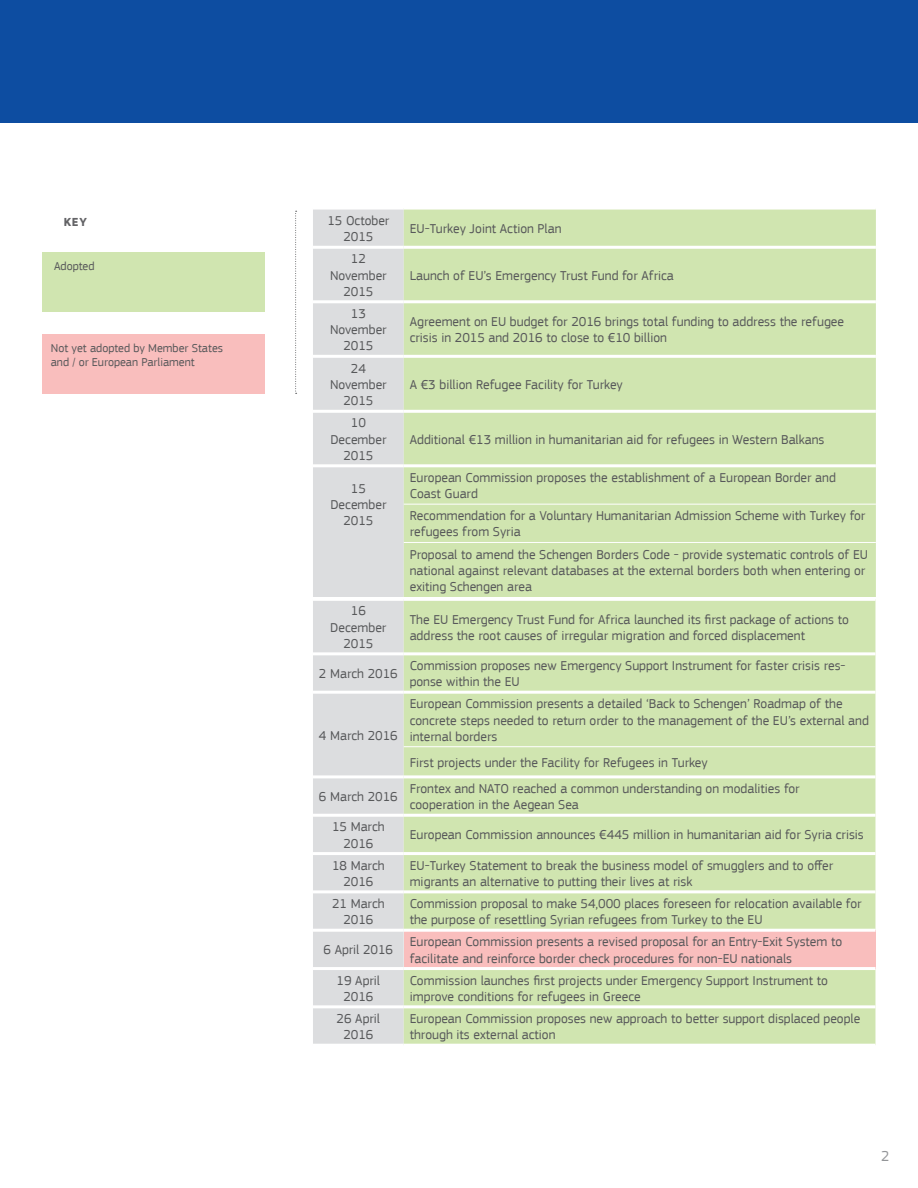
<style>
.page{position:relative;width:918px;height:1188px;background:#fff}
.page>*{position:absolute;margin:0;border:0;box-sizing:border-box;transform-origin:0 0}
.t1{font:15px "EC Square Sans Pro";color:#939598}
.t2{font:13.5px/16.2px "EC Square Sans Pro";color:#57585a}
.t3{font:12px/14.4px "EC Square Sans Pro";color:#57585a}
.t4{font:700 12px "EC Square Sans Pro";color:#636366}
</style>
<div class="page">
<div style="left:0;top:0;width:918px;height:123px;background:#0d4da1"></div>
<div style="left:42px;top:252px;width:222px;height:60px;background:#d0e5b0"></div>
<div style="left:42px;top:334px;width:222px;height:60px;background:#f9bebd"></div>
<svg style="left:295px;top:211px;width:2px;height:183px"></svg>
<div style="left:404px;top:210px;width:472px;height:387px;background:#d0e5b0"></div>
<hr style="left:404px;top:246px;width:472px;height:3px;background:#fff">
<hr style="left:404px;top:300px;width:472px;height:3px;background:#fff">
<hr style="left:404px;top:410px;width:472px;height:3px;background:#fff">
<hr style="left:404px;top:355px;width:472px;height:3px;background:#fff">
<hr style="left:404px;top:464px;width:472px;height:3px;background:#fff">
<hr style="left:404px;top:504px;width:472px;height:1px;background:#fff">
<hr style="left:404px;top:542px;width:472px;height:1px;background:#fff">
<div style="left:313px;top:209px;width:91px;height:835px;background:#dcdddf"></div>
<div style="left:404px;top:601px;width:471px;height:443px;background:#d0e5b0"></div>
<div style="left:404px;top:930px;width:471px;height:39px;background:#f9bebd"></div>
<hr style="left:313px;top:890px;width:91px;height:3px;background:#fff">
<hr style="left:404px;top:890px;width:471px;height:3px;background:#fff">
<hr style="left:404px;top:746px;width:471px;height:1px;background:#fff">
<hr style="left:404px;top:652px;width:471px;height:3px;background:#fff">
<hr style="left:404px;top:691px;width:471px;height:3px;background:#fff">
<hr style="left:313px;top:967px;width:91px;height:3px;background:#fff">
<hr style="left:313px;top:1005px;width:91px;height:3px;background:#fff">
<hr style="left:404px;top:967px;width:471px;height:3px;background:#fff">
<hr style="left:404px;top:1005px;width:471px;height:3px;background:#fff">
<hr style="left:404px;top:929px;width:471px;height:3px;background:#fff">
<hr style="left:313px;top:814px;width:91px;height:3px;background:#fff">
<hr style="left:404px;top:814px;width:471px;height:3px;background:#fff">
<hr style="left:313px;top:598px;width:91px;height:3px;background:#fff">
<hr style="left:313px;top:652px;width:91px;height:3px;background:#fff">
<hr style="left:313px;top:691px;width:91px;height:3px;background:#fff">
<hr style="left:313px;top:775px;width:91px;height:3px;background:#fff">
<hr style="left:313px;top:929px;width:91px;height:3px;background:#fff">
<hr style="left:404px;top:775px;width:471px;height:3px;background:#fff">
<hr style="left:313px;top:852px;width:91px;height:3px;background:#fff">
<hr style="left:404px;top:852px;width:471px;height:3px;background:#fff">
<p class="t4" style="left:64px;top:215px;width:25px">KEY</p>
<p class="t3" style="left:54px;top:259px;width:42px">Adopted</p>
<p class="t3" style="left:51px;top:340px;width:174px">Not yet adopted by Member States and / or European Parliament</p>
<p class="t2" style="left:327px;top:212px;width:64px;text-align:center">15 October<br>2015</p>
<p class="t2" style="left:410px;top:220px;width:153px">EU-Turkey Joint Action Plan</p>
<p class="t2" style="left:330px;top:251px;width:58px;text-align:center">12<br>November</p>
<p class="t2" style="left:343px;top:283px;width:32px">2015</p>
<p class="t2" style="left:410px;top:267px;width:266px">Launch of EU’s Emergency Trust Fund for Africa</p>
<p class="t2" style="left:330px;top:305px;width:58px;text-align:center">13<br>November<br>2015</p>
<p class="t2" style="left:410px;top:314px;width:436px">Agreement on EU budget for 2016 brings total funding to address the refugee crisis in 2015 and 2016 to close to €10 billion</p>
<p class="t2" style="left:330px;top:360px;width:58px;text-align:center">24<br>November</p>
<p class="t2" style="left:343px;top:393px;width:32px">2015</p>
<p class="t2" style="left:410px;top:376px;width:215px">A €3 billion Refugee Facility for Turkey</p>
<p class="t2" style="left:351px;top:415px;width:17px">10</p>
<p class="t2" style="left:330px;top:431px;width:58px">December</p>
<p class="t2" style="left:343px;top:447px;width:32px">2015</p>
<p class="t2" style="left:351px;top:481px;width:17px">15</p>
<p class="t2" style="left:330px;top:497px;width:58px;text-align:center">December<br>2015</p>
<p class="t2" style="left:410px;top:431px;width:416px">Additional €13 million in humanitarian aid for refugees in Western Balkans</p>
<p class="t2" style="left:410px;top:469px;width:428px">European Commission proposes the establishment of a European Border and<br>Coast Guard</p>
<p class="t2" style="left:410px;top:508px;width:457px">Recommendation for a Voluntary Humanitarian Admission Scheme with Turkey for refugees from Syria</p>
<p class="t2" style="left:410px;top:546px;width:460px">Proposal to amend the Schengen Borders Code - provide systematic controls of EU national against relevant databases at the external borders both when entering or exiting Schengen area</p>
<p class="t2" style="left:330px;top:603px;width:58px;text-align:center">16<br>December<br>2015</p>
<p class="t2" style="left:410px;top:611px;width:441px">The EU Emergency Trust Fund for Africa launched its first package of actions to address the root causes of irregular migration and forced displacement</p>
<p class="t2" style="left:319px;top:666px;width:80px">2 March 2016</p>
<p class="t2" style="left:410px;top:658px;width:437px">Commission proposes new Emergency Support Instrument for faster crisis res&shy;ponse within the EU</p>
<p class="t2" style="left:319px;top:727px;width:80px">4 March 2016</p>
<p class="t2" style="left:410px;top:696px;width:461px">European Commission presents a detailed ‘Back to Schengen’ Roadmap of the concrete steps needed to return order to the management of the EU’s external and internal borders</p>
<p class="t2" style="left:410px;top:754px;width:300px">First projects under the Facility for Refugees in Turkey</p>
<p class="t2" style="left:319px;top:789px;width:80px">6 March 2016</p>
<p class="t2" style="left:410px;top:781px;width:391px">Frontex and NATO reached a common understanding on modalities for cooperation in the Aegean Sea</p>
<p class="t2" style="left:332px;top:819px;width:54px;text-align:center">15 March<br>2016</p>
<p class="t2" style="left:410px;top:827px;width:456px">European Commission announces €445 million in humanitarian aid for Syria crisis</p>
<p class="t2" style="left:332px;top:857px;width:54px;text-align:center">18 March<br>2016</p>
<p class="t2" style="left:410px;top:857px;width:425px">EU-Turkey Statement to break the business model of smugglers and to offer migrants an alternative to putting their lives at risk</p>
<p class="t2" style="left:332px;top:896px;width:54px;text-align:center">21 March<br>2016</p>
<p class="t2" style="left:410px;top:896px;width:453px">Commission proposal to make 54,000 places foreseen for relocation available for the purpose of resettling Syrian refugees from Turkey to the EU</p>
<p class="t2" style="left:324px;top:942px;width:71px">6 April 2016</p>
<p class="t2" style="left:410px;top:934px;width:434px">European Commission presents a revised proposal for an Entry-Exit System to facilitate and reinforce border check procedures for non-EU nationals</p>
<p class="t2" style="left:337px;top:972px;width:45px;text-align:center">19 April<br>2016</p>
<p class="t2" style="left:410px;top:972px;width:420px">Commission launches first projects under Emergency Support Instrument to improve conditions for refugees in Greece</p>
<p class="t2" style="left:337px;top:1011px;width:45px;text-align:center">26 April<br>2016</p>
<p class="t2" style="left:410px;top:1011px;width:452px">European Commission proposes new approach to better support displaced people through its external action</p>
<p class="t1" style="left:881px;top:1147px;width:10px">2</p>
</div>
